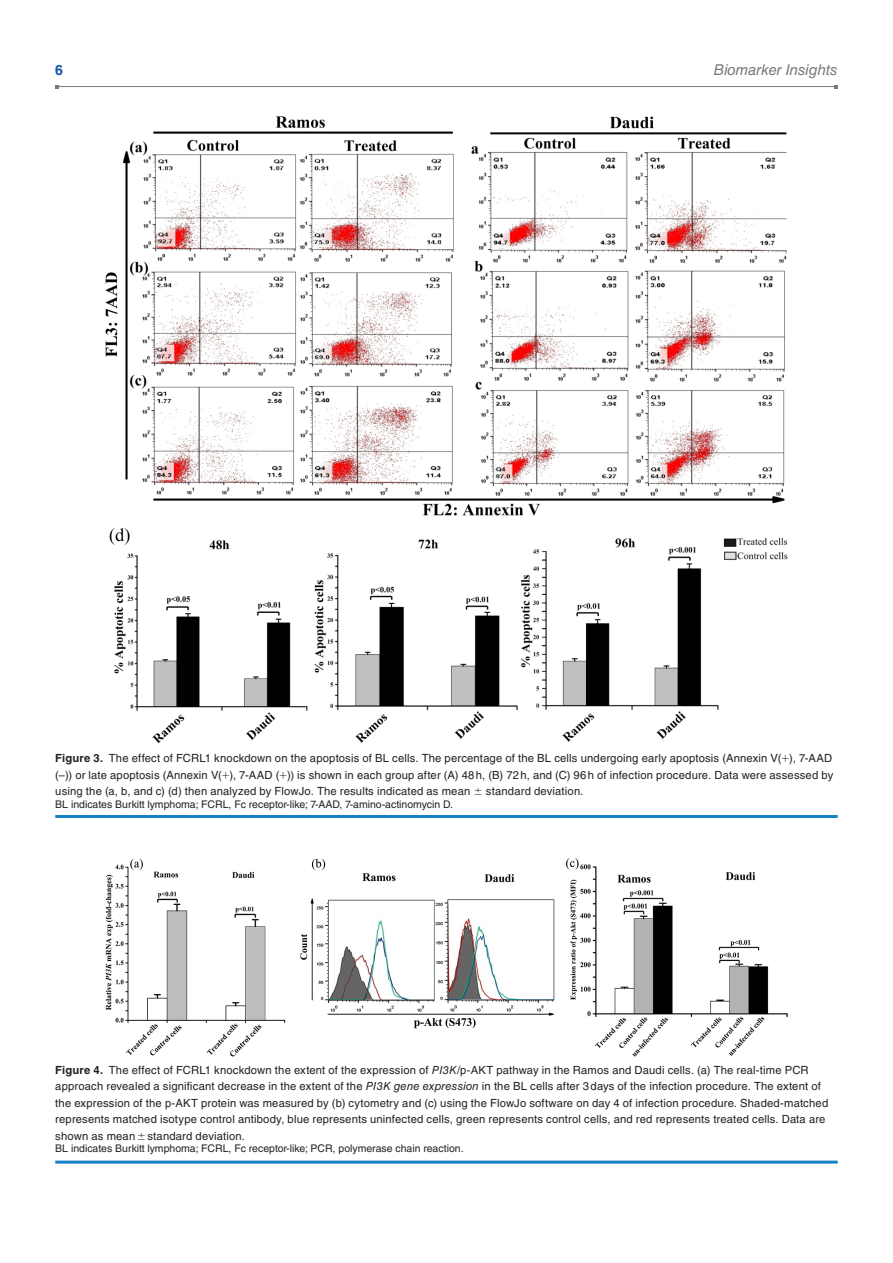
<style>
.page{position:relative;width:893px;height:1263px;background:#fff}
.page>*{position:absolute;margin:0;border:0;box-sizing:border-box;transform-origin:0 0}
.t1{font:italic 15px "Helvetica LT Std";letter-spacing:-.005em;color:#76787b}
.t2{font:700 14.25px "Helvetica LT Std";color:#1055a4}
.t3{font:11.25px/16.5px "Helvetica LT Std";letter-spacing:.015em;color:#231f20}
.t4{font:10.5px "Helvetica LT Std";color:#231f20}
.s1{font-weight:700}
.s2{font-style:italic}
</style>
<div class="page">
<hr style="left:57px;top:86px;width:779px;height:1px;background:#76787b">
<hr style="left:55px;top:1160px;width:783px;height:3px;background:#1582c5">
<img style="left:105px;top:858px;width:683px;height:199px">
<hr style="left:55px;top:815px;width:783px;height:3px;background:#1582c5">
<img style="left:105px;top:116px;width:683px;height:628px">
<p class="t2" style="left:55px;top:61px;width:9px">6</p>
<h1 class="t1" style="left:714px;top:61px;width:126px">Biomarker Insights</h1>
<p class="t3" style="left:55px;top:750px;width:780px;text-align:justify"><span class="s1">Figure 3.</span> The effect of FCRL1 knockdown on the apoptosis of BL cells. The percentage of the BL cells undergoing early apoptosis (Annexin V( ), 7-AAD (–)) or late apoptosis (Annexin V( ), 7-AAD ( )) is shown in each group after (A) 48h, (B) 72h, and (C) 96h of infection procedure. Data were assessed by using the (a, b, and c) (d) then analyzed by FlowJo. The results indicated as mean</p>
<p class="t3" style="left:486px;top:783px;width:99px">standard deviation.</p>
<p class="t4" style="left:55px;top:798px;width:399px">BL indicates Burkitt lymphoma; FCRL, Fc receptor-like; 7-AAD, 7-amino-actinomycin D.</p>
<p class="t3" style="left:55px;top:1061px;width:774px"><span class="s1">Figure 4.</span> The effect of FCRL1 knockdown the extent of the expression of <span class="s2">PI3K</span>/p-AKT pathway in the Ramos and Daudi cells. (a) The real-time PCR approach revealed a significant decrease in the extent of the <span class="s2">PI3K gene expression</span> in the BL cells after 3days of the infection procedure. The extent of the expression of the p-AKT protein was measured by (b) cytometry and (c) using the FlowJo software on day 4 of infection procedure. Shaded-matched represents matched isotype control antibody, blue represents uninfected cells, green represents control cells, and red represents treated cells. Data are shown as mean standard deviation.</p>
<p class="t4" style="left:55px;top:1142px;width:410px">BL indicates Burkitt lymphoma; FCRL, Fc receptor-like; PCR, polymerase chain reaction.</p>
</div>
